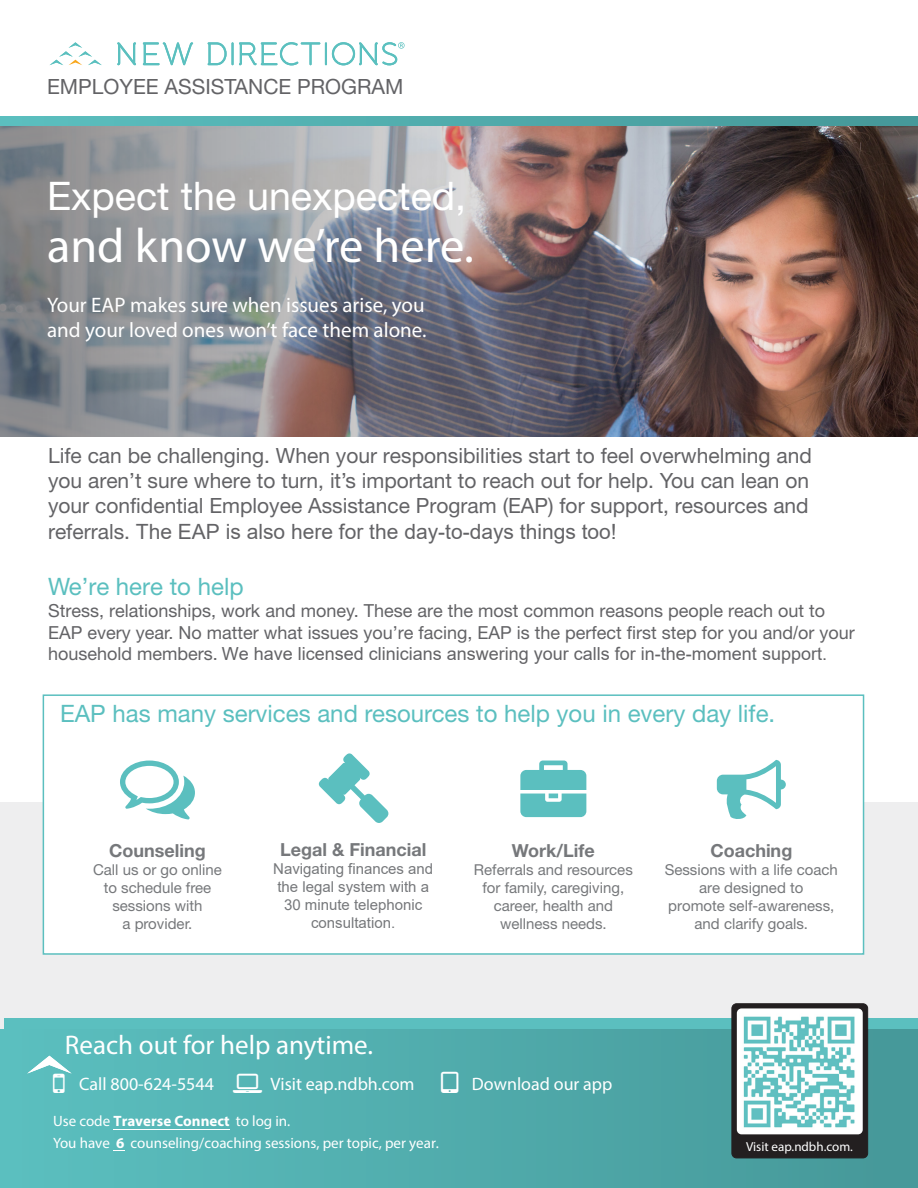
<style>
.page{position:relative;width:918px;height:1188px;background:#fff}
.page>*{position:absolute;margin:0;border:0;box-sizing:border-box;transform-origin:0 0}
.t1{font:48.45px "Myriad Pro";color:#fff}
.t2{font:39.45px "Helvetica Neue LT Std";color:#fff}
.t3{font:27px "Myriad Pro";color:#fff}
.t4{font:24px "Helvetica Neue LT Std";color:#5bbfbf}
.t5{font:21px/25.2px "Helvetica Neue LT Std";color:#636366}
.t6{font:21px/25.2px "Myriad Pro";color:#fff}
.t7{font:18px/21.9px "Helvetica Neue LT Std";color:#636366}
.t8{font:18px "Myriad Pro";color:#fff}
.t9{font:700 18px "Helvetica Neue LT Std";color:#76787b}
.t10{font:15px/18px "Helvetica Neue LT Std";color:#76787b;text-align:center}
.t11{font:15px/21.6px "Myriad Pro";color:#fff}
.t12{font:15px/18px "Arial";color:#76787b;text-align:center}
.t13{font:13.05px "Myriad Pro";color:#fff}
.s1{font-family:"Arial"}
.s2{font-weight:700}
</style>
<div class="page">
<img style="left:0;top:126px;width:918px;height:311px">
<img style="left:0;top:126px;width:770px;height:310px">
<div style="left:0;top:802px;width:918px;height:279px;background:#eeeeef"></div>
<svg style="left:117px;top:42px;width:19px;height:23px"></svg>
<svg style="left:143px;top:42px;width:50px;height:23px"></svg>
<svg style="left:208px;top:42px;width:19px;height:23px"></svg>
<hr style="left:232px;top:42px;width:2px;height:23px;background:#5bc0bf">
<svg style="left:239px;top:42px;width:81px;height:23px"></svg>
<hr style="left:325px;top:42px;width:2px;height:23px;background:#5bc0bf">
<svg style="left:50px;top:42px;width:52px;height:23px"></svg>
<svg style="left:332px;top:42px;width:73px;height:23px"></svg>
<svg style="left:0;top:117px;width:918px;height:9px;background:#50abab"></svg>
<div style="left:43px;top:694px;width:821px;height:261px;background:#fff;border:2px solid #5bbfbf"></div>
<div style="left:0;top:1030px;width:918px;height:158px;background:linear-gradient(to right,#5bc0c0,#459697)"></div>
<div style="left:4px;top:1019px;width:914px;height:10px;background:#5bbfbf"></div>
<div style="left:732px;top:1004px;width:136px;height:154px;background:#231f20;border-radius:5px"></div>
<div style="left:731px;top:1003px;width:137px;height:155px;border:1px solid #231f20;border-radius:5px"></div>
<img style="left:737px;top:1008px;width:126px;height:126px">
<hr style="left:113px;top:1129px;width:117px;height:1px;background:#fff">
<svg style="left:113px;top:1150px;width:12px;height:1px"></svg>
<svg style="left:27px;top:1056px;width:45px;height:37px;background:#70c6c6"></svg>
<svg style="left:233px;top:1074px;width:29px;height:19px"></svg>
<svg style="left:441px;top:1072px;width:17px;height:21px"></svg>
<p class="t5" style="left:47px;top:74px;width:358px">EMPLOYEE ASSISTANCE PROGRAM</p>
<p class="t2" style="left:47px;top:172px;width:421px">Expect the unexpected,</p>
<p class="t1" style="left:47px;top:215px;width:428px">and know we’re here.</p>
<p class="t6" style="left:47px;top:292px;width:381px">Your EAP makes sure when issues arise, you and your loved ones won’t face them alone.</p>
<p class="t5" style="left:48px;top:443px;width:765px">Life can be challenging. When your responsibilities start to feel overwhelming and you aren’t sure where to turn, it’s important to reach out for help. You can lean on your confidential Employee Assistance Program (EAP) for support, resources and referrals. <span class="s1">The EAP is also here for the day-to-days things too!</span></p>
<p class="t4" style="left:48px;top:572px;width:197px">We’re here to help</p>
<p class="t7" style="left:48px;top:599px;width:808px">Stress, relationships, work and money. These are the most common reasons people reach out to<br>EAP every year. No matter what issues you’re facing, EAP is the perfect first step for you and<span class="s1">/</span>or your household members. <span class="s1">We have licensed clinicians answering your calls for in-the-moment support.</span></p>
<p class="t4" style="left:60px;top:699px;width:717px">EAP has many services and resources to help you in every day life.</p>
<p class="t9" style="left:109px;top:839px;width:98px">Counseling</p>
<p class="t10" style="left:93px;top:860px;width:130px">Call us or go online to schedule free sessions with<br>a provider.</p>
<p class="t9" style="left:280px;top:839px;width:148px">Legal &amp; Financial</p>
<p class="t12" style="left:273px;top:860px;width:162px">Navigating finances and the legal system with a<br>30 minute telephonic consultation.</p>
<p class="t9" style="left:512px;top:839px;width:84px">Work/Life</p>
<p class="t10" style="left:474px;top:860px;width:160px">Referrals and resources for family, caregiving,</p>
<p class="t10" style="left:494px;top:896px;width:121px">career, health and wellness needs.</p>
<p class="t9" style="left:710px;top:839px;width:83px">Coaching</p>
<p class="t10" style="left:665px;top:860px;width:175px">Sessions with a life coach are designed to<br>promote self-awareness, and clarify goals.</p>
<p class="t3" style="left:65px;top:1029px;width:310px">Reach out for help anytime.</p>
<p class="t8" style="left:79px;top:1073px;width:136px">Call 800-624-5544</p>
<p class="t8" style="left:271px;top:1073px;width:146px">Visit eap.ndbh.com</p>
<p class="t8" style="left:472px;top:1073px;width:142px">Download our app</p>
<p class="t11" style="left:53px;top:1110px;width:388px">Use code <span class="s2">Traverse Connect</span> to log in.<br>You have <span class="s2">6</span> counseling/coaching sessions, per topic, per year.</p>
<p class="t13" style="left:746px;top:1138px;width:108px">Visit eap.ndbh.com.</p>
</div>
